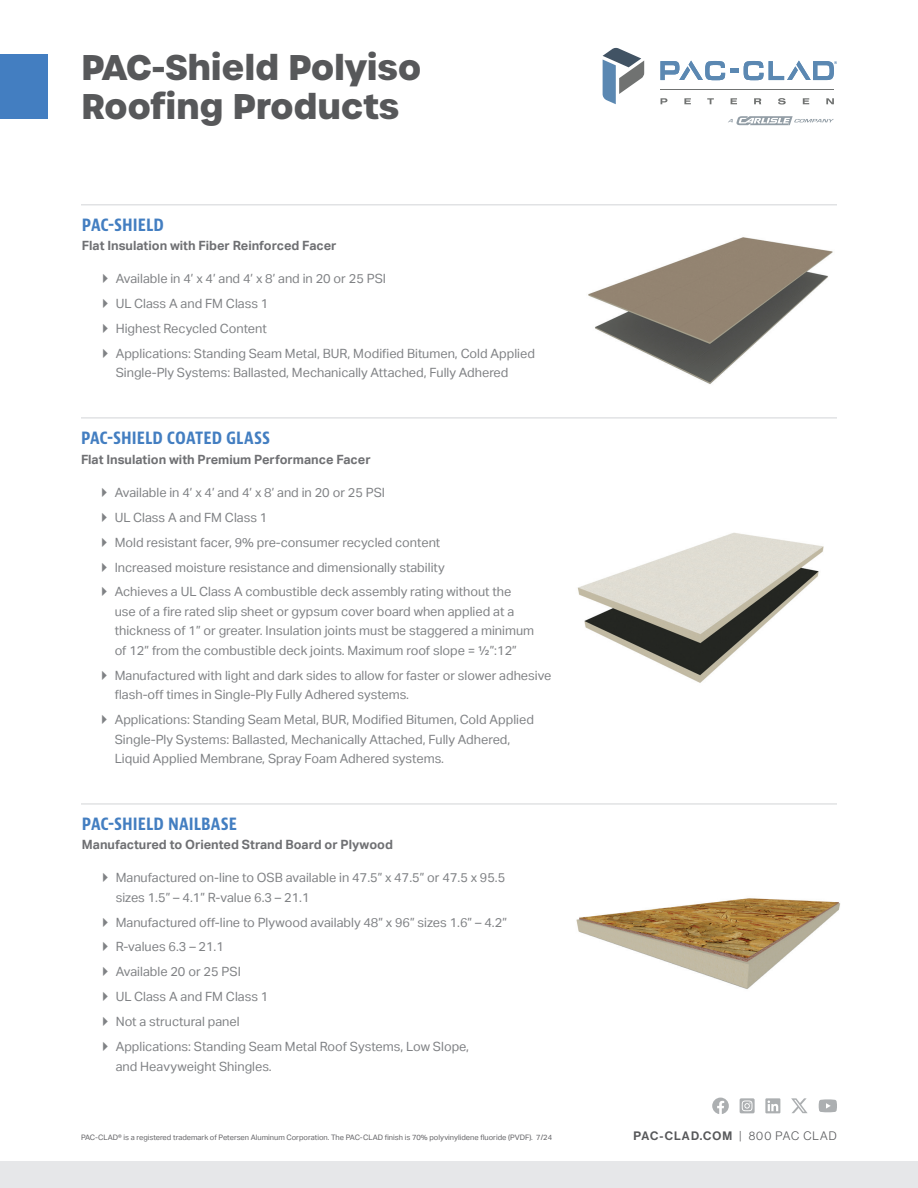
<style>
.page{position:relative;width:918px;height:1188px;background:#fff}
.page>*{position:absolute;margin:0;border:0;box-sizing:border-box;transform-origin:0 0}
.t1{font:700 34.5px/39px "Urbane";letter-spacing:-.01em;color:#57585a}
.t2{font:700 condensed 18px "Bernino Sans";color:#437ec1}
.t3{font:12.75px/24.9px "Aktiv Grotesk";color:#808285}
.t4{font:700 12.75px "Aktiv Grotesk";color:#6f7073}
.t5{font:12px "N Haas Grotesk DS Pro 65 Md";letter-spacing:.095em;color:#57585a}
.t6{font:7.5px "Aktiv Grotesk";color:#636366}
.s1{font-family:"N Haas Grotesk DS Pro 45 Lt"}
</style>
<div class="page">
<div style="left:730px;top:68px;width:9px;height:5px;background:#5b88b2"></div>
<svg style="left:660px;top:61px;width:65px;height:19px"></svg>
<svg style="left:744px;top:61px;width:93px;height:19px"></svg>
<svg style="left:661px;top:98px;width:7px;height:6px"></svg>
<svg style="left:684px;top:98px;width:7px;height:6px"></svg>
<svg style="left:707px;top:98px;width:7px;height:6px"></svg>
<svg style="left:731px;top:98px;width:6px;height:6px"></svg>
<svg style="left:754px;top:98px;width:7px;height:6px"></svg>
<svg style="left:778px;top:98px;width:8px;height:7px"></svg>
<svg style="left:803px;top:98px;width:6px;height:6px"></svg>
<svg style="left:826px;top:98px;width:8px;height:6px"></svg>
<hr style="left:661px;top:89px;width:173px;height:1px;background:#707271">
<svg style="left:603px;top:48px;width:41px;height:56px"></svg>
<svg style="left:728px;top:116px;width:106px;height:9px"></svg>
<div style="left:0;top:1161px;width:918px;height:27px;background:#e6e7e9"></div>
<svg style="left:712px;top:1098px;width:17px;height:16px"></svg>
<svg style="left:740px;top:1098px;width:15px;height:15px"></svg>
<svg style="left:765px;top:1098px;width:15px;height:15px"></svg>
<svg style="left:819px;top:1099px;width:18px;height:13px"></svg>
<svg style="left:791px;top:1098px;width:17px;height:15px"></svg>
<div style="left:0;top:54px;width:48px;height:65px;background:#437ec1"></div>
<img style="left:588px;top:237px;width:245px;height:147px">
<hr style="left:81px;top:204px;width:756px;height:2px;background:#e1e2e4">
<img style="left:577px;top:532px;width:247px;height:151px">
<hr style="left:81px;top:417px;width:756px;height:2px;background:#e1e2e4">
<img style="left:576px;top:898px;width:264px;height:91px">
<hr style="left:81px;top:803px;width:756px;height:2px;background:#e1e2e4">
<h1 class="t1" style="left:81px;top:48px;width:342px">PAC-Shield Polyiso<br>Roofing Products</h1>
<h2 class="t2" style="left:82px;top:213px;width:83px">PAC-SHIELD</h2>
<p class="t4" style="left:82px;top:238px;width:256px">Flat Insulation with Fiber Reinforced Facer</p>
<p class="t3" style="left:116px;top:266px;width:421px">Available in 4’ x 4’ and 4’ x 8’ and in 20 or 25 PSI<br>UL Class A and FM Class 1<br>Highest Recycled Content<br>Applications: Standing Seam Metal, BUR, Modified Bitumen, Cold Applied</p>
<p class="t3" style="left:116px;top:360px;width:394px">Single-Ply Systems: Ballasted, Mechanically Attached, Fully Adhered</p>
<h2 class="t2" style="left:81px;top:427px;width:191px">PAC-SHIELD COATED GLASS</h2>
<p class="t4" style="left:81px;top:451px;width:291px">Flat Insulation with Premium Performance Facer</p>
<p class="t3" style="left:115px;top:480px;width:398px">Available in 4’ x 4’ and 4’ x 8’ and in 20 or 25 PSI<br>UL Class A and FM Class 1<br>Mold resistant facer, 9% pre-consumer recycled content<br>Increased moisture resistance and dimensionally stability<br>Achieves a UL Class A combustible deck assembly rating without the</p>
<p class="t3" style="left:115px;top:602px;width:421px;line-height:19.5px">use of a fire rated slip sheet or gypsum cover board when applied at a thickness of 1” or greater. Insulation joints must be staggered a minimum of 12” from the combustible deck joints. Maximum roof slope = ½”:12”</p>
<p class="t3" style="left:115px;top:666px;width:438px;line-height:19.5px">Manufactured with light and dark sides to allow for faster or slower adhesive flash-off times in Single-Ply Fully Adhered systems.</p>
<p class="t3" style="left:115px;top:710px;width:421px;line-height:19.5px">Applications: Standing Seam Metal, BUR, Modified Bitumen, Cold Applied<br>Single-Ply Systems: Ballasted, Mechanically Attached, Fully Adhered,<br>Liquid Applied Membrane, Spray Foam Adhered systems.</p>
<h2 class="t2" style="left:82px;top:812px;width:157px">PAC-SHIELD NAILBASE</h2>
<p class="t4" style="left:82px;top:837px;width:312px">Manufactured to Oriented Strand Board or Plywood</p>
<p class="t3" style="left:116px;top:868px;width:391px;line-height:19.5px">Manufactured on-line to OSB available in 47.5” x 47.5” or 47.5 x 95.5 sizes 1.5” – 4.1” R-value 6.3 – 21.1</p>
<p class="t3" style="left:116px;top:910px;width:393px">Manufactured off-line to Plywood availably 48” x 96” sizes 1.6” – 4.2” R-values 6.3 – 21.1<br>Available 20 or 25 PSI<br>UL Class A and FM Class 1<br>Not a structural panel<br>Applications: Standing Seam Metal Roof Systems, Low Slope,</p>
<p class="t3" style="left:116px;top:1054px;width:157px">and Heavyweight Shingles.</p>
<p class="t6" style="left:81px;top:1133px;width:473px">PAC-CLAD® is a registered trademark of Petersen Aluminum Corporation. The PAC-CLAD finish is 70% polyvinylidene fluoride (PVDF). 7/24</p>
<p class="t5" style="left:633px;top:1129px;width:205px">PAC-CLAD.COM <span class="s1">| 800 PAC CLAD</span></p>
</div>
